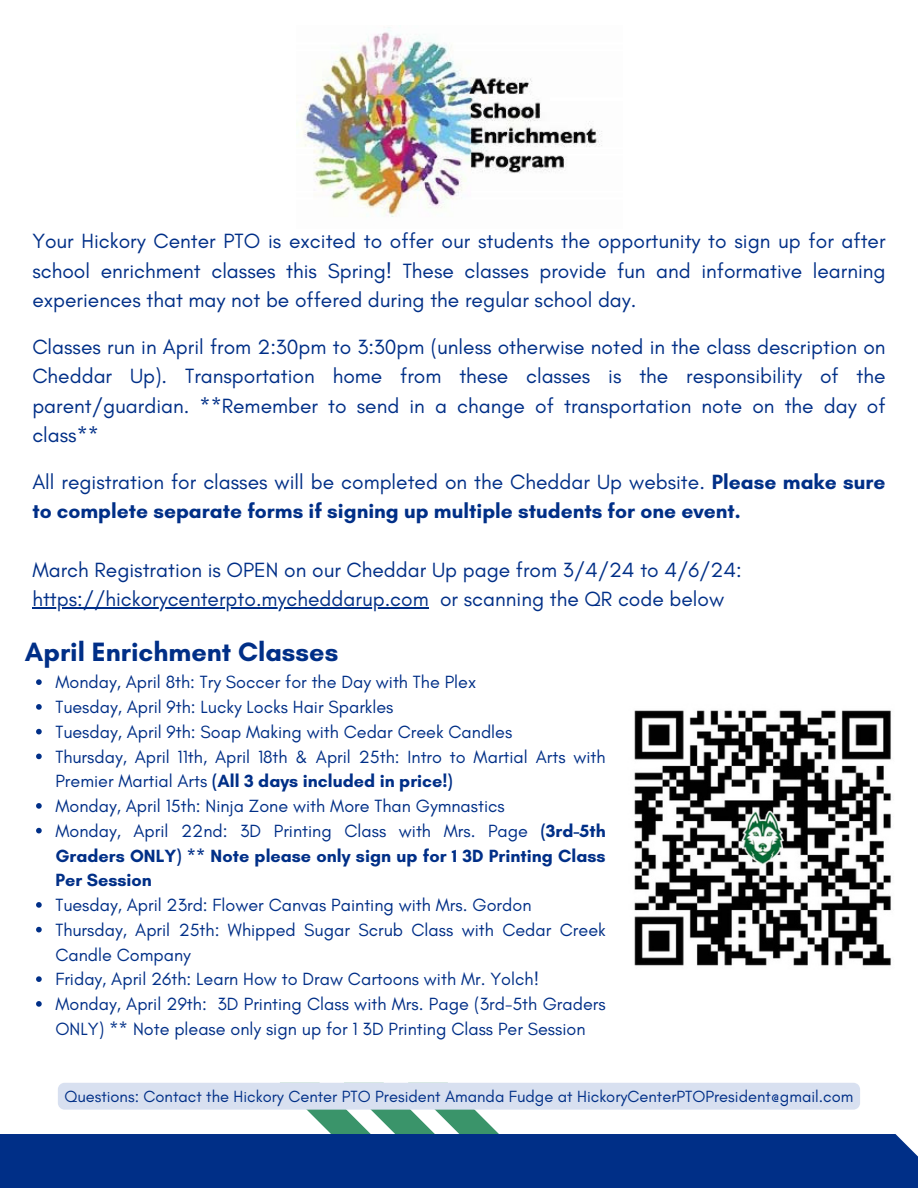
<style>
.page{position:relative;width:918px;height:1188px;background:#fff}
.page>*{position:absolute;margin:0;border:0;box-sizing:border-box;transform-origin:0 0}
.t1{font:700 27px "Glacial Indifference";color:#002f87}
.t2{font:21px/29.2px "Glacial Indifference";color:#002f87;text-align:justify}
.t3{font:700 21px/29.2px "Glacial Indifference";color:#002f87}
.t4{font:18px/24.8px "Glacial Indifference";color:#002f87}
.t5{font:16.5px "Glacial Indifference";color:#002f87}
.s1{font-weight:400}
.s2{font-weight:700}
</style>
<div class="page">
<svg style="left:860px;top:1134px;width:58px;height:54px;background:#143f90"></svg>
<img style="left:296px;top:27px;width:306px;height:190px">
<img style="left:634px;top:710px;width:257px;height:256px">
<hr style="left:32px;top:607px;width:397px;height:1px;background:#002f87">
<svg style="left:36px;top:679px;width:6px;height:6px"></svg>
<svg style="left:36px;top:704px;width:6px;height:6px"></svg>
<svg style="left:36px;top:729px;width:6px;height:5px"></svg>
<svg style="left:36px;top:754px;width:6px;height:5px"></svg>
<svg style="left:36px;top:803px;width:6px;height:6px"></svg>
<svg style="left:36px;top:828px;width:6px;height:5px"></svg>
<svg style="left:36px;top:902px;width:6px;height:6px"></svg>
<svg style="left:36px;top:927px;width:6px;height:5px"></svg>
<svg style="left:36px;top:976px;width:6px;height:6px"></svg>
<svg style="left:36px;top:1001px;width:6px;height:6px"></svg>
<svg style="left:0;top:1083px;width:860px;height:105px"></svg>
<p class="t2" style="left:32px;top:226px;width:855px">Your Hickory Center PTO is excited to offer our students the opportunity to sign up for after school enrichment classes this Spring! These classes provide fun and informative learning experiences that may not be offered during the regular school day.</p>
<p class="t2" style="left:32px;top:332px;width:855px">Classes run in April from 2:30pm to 3:30pm (unless otherwise noted in the class description on Cheddar Up). Transportation home from these classes is the responsibility of the parent/guardian. **Remember to send in a change of transportation note on the day of class**</p>
<p class="t3" style="left:32px;top:467px;width:855px"><span class="s1">All registration for classes will be completed on the Cheddar Up website.</span> Please make sure to complete separate forms if signing up multiple students for one event.</p>
<p class="t2" style="left:32px;top:555px;width:711px">March Registration is OPEN on our Cheddar Up page from 3/4/24 to 4/6/24: https://hickorycenterpto.mycheddarup.com or scanning the QR code below</p>
<h1 class="t1" style="left:25px;top:636px;width:315px">April Enrichment Classes</h1>
<p class="t4" style="left:55px;top:670px;width:552px">Monday, April 8th: Try Soccer for the Day with The Plex<br>Tuesday, April 9th: Lucky Locks Hair Sparkles<br>Tuesday, April 9th: Soap Making with Cedar Creek Candles<br>Thursday, April 11th, April 18th &amp; April 25th: Intro to Martial Arts with Premier Martial Arts <span class="s2">(All 3 days included in price!)<br></span>Monday, April 15th: Ninja Zone with More Than Gymnastics<br>Monday, April 22nd: 3D Printing Class with Mrs. Page <span class="s2">(3rd-5th Graders ONLY) ** Note please only sign up for 1 3D Printing Class Per Session</span></p>
<p class="t4" style="left:55px;top:892px;width:552px">Tuesday, April 23rd: Flower Canvas Painting with Mrs. Gordon Thursday, April 25th: Whipped Sugar Scrub Class with Cedar Creek Candle Company<br>Friday, April 26th: Learn How to Draw Cartoons with Mr. Yolch!<br>Monday, April 29th: 3D Printing Class with Mrs. Page (3rd-5th Graders ONLY) ** Note please only sign up for 1 3D Printing Class Per Session</p>
<p class="t5" style="left:64px;top:1086px;width:791px">Questions: Contact the Hickory Center PTO President Amanda Fudge at HickoryCenterPTOPresident@gmail.com</p>
</div>
